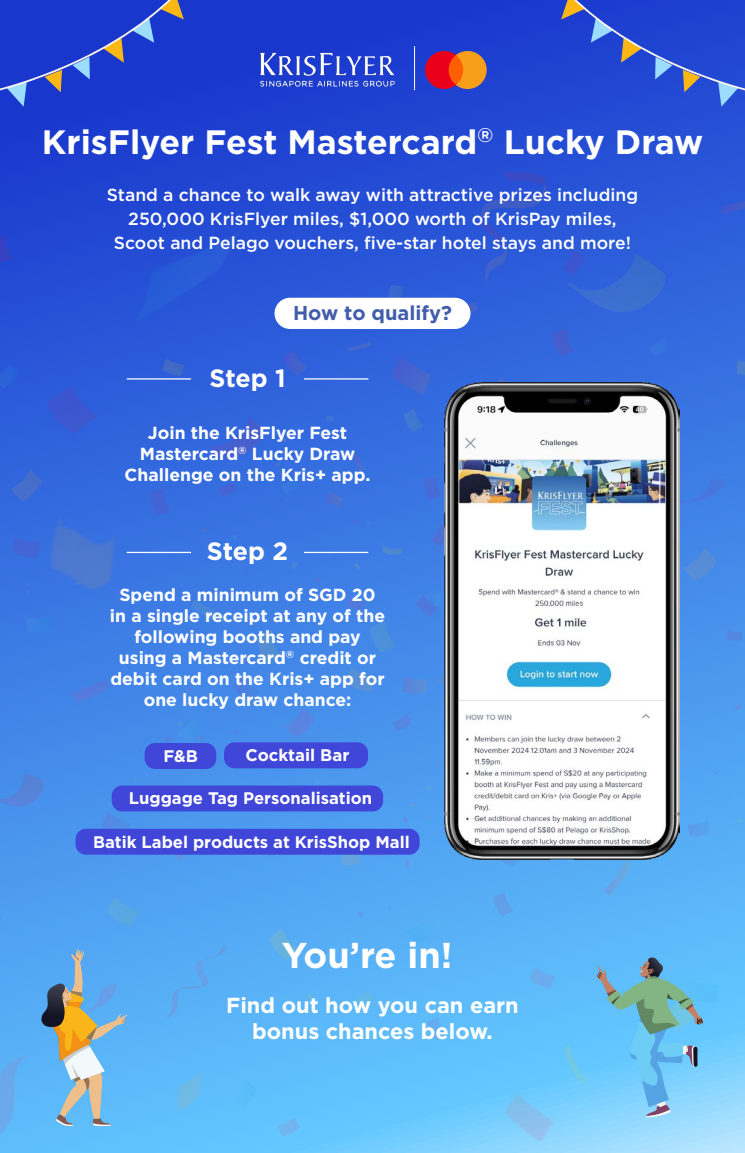
<style>
.page{position:relative;width:745px;height:1153px;background:#fff}
.page>*{position:absolute;margin:0;border:0;box-sizing:border-box;transform-origin:0 0}
.t1{font:700 35.88px "Gotham HTF";letter-spacing:-.01em;color:#fff}
.t2{font:700 33.75px "Gotham HTF";color:#fff}
.t3{font:700 25px "Gotham HTF";letter-spacing:-.005em;color:#fff}
.t4{font:700 21.75px/26px "Gotham HTF";color:#fff;text-align:center}
.t5{font:700 20px "Gotham HTF";color:#415caa}
.t6{font:700 17.5px/21px "Gotham HTF";color:#fff;text-align:center}
.t7{font:500 17.5px/23.8px "Gotham HTF";color:#fff;text-align:center}
.t8{font:700 16.75px "Gotham HTF";color:#fff}
</style>
<div class="page">
<div style="left:0;top:0;width:744px;height:1152px;background:linear-gradient(to bottom,#1633cc,#67c9ff)"></div>
<svg style="left:500px;top:859px;width:17px;height:8px"></svg>
<svg style="left:313px;top:777px;width:28px;height:8px"></svg>
<svg style="left:245px;top:783px;width:25px;height:2px"></svg>
<svg style="left:71px;top:678px;width:38px;height:24px"></svg>
<svg style="left:222px;top:854px;width:68px;height:1px"></svg>
<svg style="left:191px;top:599px;width:38px;height:25px"></svg>
<svg style="left:346px;top:596px;width:18px;height:14px"></svg>
<svg style="left:726px;top:630px;width:15px;height:12px"></svg>
<svg style="left:284px;top:707px;width:31px;height:31px"></svg>
<svg style="left:233px;top:675px;width:27px;height:27px"></svg>
<svg style="left:345px;top:667px;width:31px;height:25px"></svg>
<svg style="left:369px;top:621px;width:27px;height:32px"></svg>
<svg style="left:682px;top:548px;width:34px;height:33px"></svg>
<svg style="left:648px;top:337px;width:20px;height:19px"></svg>
<svg style="left:106px;top:896px;width:34px;height:29px"></svg>
<svg style="left:269px;top:928px;width:30px;height:32px"></svg>
<svg style="left:392px;top:714px;width:19px;height:17px"></svg>
<svg style="left:170px;top:854px;width:22px;height:6px"></svg>
<svg style="left:102px;top:811px;width:30px;height:17px"></svg>
<svg style="left:0;top:911px;width:2px;height:15px"></svg>
<svg style="left:160px;top:489px;width:10px;height:26px"></svg>
<svg style="left:0;top:364px;width:19px;height:25px"></svg>
<svg style="left:402px;top:676px;width:25px;height:20px"></svg>
<svg style="left:382px;top:544px;width:20px;height:14px"></svg>
<svg style="left:422px;top:476px;width:19px;height:24px"></svg>
<svg style="left:256px;top:630px;width:24px;height:30px"></svg>
<svg style="left:415px;top:587px;width:29px;height:29px"></svg>
<svg style="left:736px;top:360px;width:8px;height:18px"></svg>
<svg style="left:551px;top:328px;width:22px;height:28px"></svg>
<svg style="left:464px;top:301px;width:13px;height:14px"></svg>
<svg style="left:0;top:235px;width:13px;height:28px"></svg>
<svg style="left:721px;top:196px;width:23px;height:17px"></svg>
<svg style="left:430px;top:523px;width:14px;height:23px"></svg>
<svg style="left:352px;top:989px;width:22px;height:20px"></svg>
<svg style="left:563px;top:1044px;width:24px;height:3px"></svg>
<svg style="left:603px;top:860px;width:27px;height:36px"></svg>
<svg style="left:347px;top:341px;width:24px;height:10px"></svg>
<svg style="left:353px;top:453px;width:12px;height:18px"></svg>
<svg style="left:218px;top:480px;width:19px;height:17px"></svg>
<svg style="left:325px;top:492px;width:18px;height:15px"></svg>
<svg style="left:26px;top:633px;width:24px;height:1px"></svg>
<svg style="left:10px;top:469px;width:32px;height:3px"></svg>
<svg style="left:492px;top:892px;width:21px;height:24px"></svg>
<svg style="left:283px;top:350px;width:24px;height:25px"></svg>
<svg style="left:386px;top:285px;width:18px;height:13px"></svg>
<svg style="left:403px;top:408px;width:20px;height:24px"></svg>
<svg style="left:162px;top:366px;width:23px;height:10px"></svg>
<svg style="left:529px;top:966px;width:26px;height:22px"></svg>
<svg style="left:427px;top:1017px;width:19px;height:23px"></svg>
<svg style="left:277px;top:1116px;width:22px;height:20px"></svg>
<svg style="left:231px;top:1080px;width:25px;height:27px"></svg>
<svg style="left:561px;top:249px;width:104px;height:67px;background:#3364d6"></svg>
<svg style="left:0;top:773px;width:45px;height:36px;background:#4d88e3"></svg>
<svg style="left:401px;top:916px;width:42px;height:27px"></svg>
<svg style="left:390px;top:356px;width:42px;height:40px;background:#3b64d5"></svg>
<svg style="left:46px;top:386px;width:51px;height:48px;background:#345ad5"></svg>
<img style="left:459px;top:1047px;width:139px;height:105px">
<img style="left:89px;top:185px;width:196px;height:181px">
<svg style="left:177px;top:1071px;width:24px;height:39px"></svg>
<svg style="left:208px;top:416px;width:56px;height:45px;background:#3964d7"></svg>
<svg style="left:132px;top:778px;width:5px;height:5px"></svg>
<svg style="left:234px;top:730px;width:4px;height:3px"></svg>
<svg style="left:734px;top:703px;width:7px;height:7px"></svg>
<svg style="left:713px;top:772px;width:5px;height:3px"></svg>
<svg style="left:726px;top:789px;width:8px;height:6px"></svg>
<svg style="left:736px;top:818px;width:7px;height:5px"></svg>
<svg style="left:687px;top:820px;width:22px;height:18px"></svg>
<svg style="left:404px;top:860px;width:6px;height:7px"></svg>
<svg style="left:387px;top:902px;width:6px;height:6px"></svg>
<svg style="left:357px;top:911px;width:6px;height:6px"></svg>
<svg style="left:322px;top:948px;width:5px;height:6px"></svg>
<svg style="left:305px;top:993px;width:7px;height:6px"></svg>
<svg style="left:465px;top:378px;width:56px;height:5px"></svg>
<svg style="left:325px;top:415px;width:7px;height:6px"></svg>
<svg style="left:279px;top:436px;width:8px;height:7px"></svg>
<svg style="left:275px;top:462px;width:5px;height:5px"></svg>
<svg style="left:279px;top:478px;width:19px;height:23px"></svg>
<svg style="left:438px;top:678px;width:6px;height:5px"></svg>
<svg style="left:353px;top:563px;width:7px;height:7px"></svg>
<svg style="left:324px;top:590px;width:6px;height:4px"></svg>
<svg style="left:291px;top:562px;width:6px;height:8px"></svg>
<svg style="left:243px;top:571px;width:5px;height:5px"></svg>
<svg style="left:229px;top:535px;width:8px;height:6px"></svg>
<svg style="left:201px;top:528px;width:6px;height:4px"></svg>
<svg style="left:341px;top:854px;width:51px;height:13px"></svg>
<svg style="left:402px;top:817px;width:6px;height:7px"></svg>
<svg style="left:427px;top:816px;width:4px;height:4px"></svg>
<svg style="left:435px;top:761px;width:4px;height:3px"></svg>
<svg style="left:410px;top:803px;width:5px;height:3px"></svg>
<svg style="left:244px;top:660px;width:6px;height:5px"></svg>
<svg style="left:186px;top:687px;width:5px;height:4px"></svg>
<svg style="left:165px;top:713px;width:42px;height:30px"></svg>
<svg style="left:426px;top:785px;width:5px;height:5px"></svg>
<svg style="left:315px;top:578px;width:5px;height:4px"></svg>
<svg style="left:331px;top:556px;width:6px;height:5px"></svg>
<svg style="left:353px;top:519px;width:5px;height:6px"></svg>
<svg style="left:366px;top:521px;width:4px;height:6px"></svg>
<svg style="left:0;top:1054px;width:29px;height:91px;background:#60b2f4"></svg>
<svg style="left:165px;top:946px;width:61px;height:72px;background:#57adf4"></svg>
<svg style="left:679px;top:460px;width:47px;height:45px;background:#417de2"></svg>
<svg style="left:480px;top:170px;width:66px;height:115px;background:#2c56d4"></svg>
<img style="left:6px;top:472px;width:154px;height:161px">
<div style="left:274px;top:298px;width:196px;height:31px;background:#fff;border-radius:16px"></div>
<div style="left:144px;top:743px;width:72px;height:26px;background:#3f46d8;border-radius:10px"></div>
<div style="left:224px;top:742px;width:144px;height:26px;background:#3f46d8;border-radius:10px"></div>
<div style="left:75px;top:828px;width:344px;height:26px;background:#3f46d8;border-radius:10px"></div>
<div style="left:112px;top:785px;width:271px;height:26px;background:#3f46d8;border-radius:10px"></div>
<svg style="left:41px;top:948px;width:87px;height:178px;background:#7eadca"></svg>
<svg style="left:596px;top:957px;width:122px;height:160px;background:#70bee3"></svg>
<svg style="left:533px;top:0;width:211px;height:107px;background:#2c4dcd"></svg>
<svg style="left:0;top:0;width:211px;height:107px;background:#2642c9"></svg>
<hr style="left:127px;top:378px;width:64px;height:1px;background:#fff">
<hr style="left:304px;top:378px;width:64px;height:1px;background:#fff">
<hr style="left:127px;top:552px;width:64px;height:1px;background:#fff">
<hr style="left:304px;top:552px;width:64px;height:1px;background:#fff">
<img style="left:258px;top:50px;width:137px;height:40px">
<svg style="left:425px;top:51px;width:61px;height:38px;background:#d24e33"></svg>
<hr style="left:414px;top:46px;width:1px;height:44px;background:#fff">
<img style="left:444px;top:383px;width:235px;height:476px">
<h2 class="t2" style="left:42px;top:122px;width:662px">KrisFlyer Fest Mastercard<sup>®</sup> Lucky Draw</h2>
<p class="t7" style="left:107px;top:183px;width:532px">Stand a chance to walk away with attractive prizes including<br>250,000 KrisFlyer miles, $1,000 worth of KrisPay miles,<br>Scoot and Pelago vouchers, five-star hotel stays and more!</p>
<p class="t5" style="left:293px;top:301px;width:160px">How to qualify?</p>
<h3 class="t3" style="left:209px;top:364px;width:78px">Step 1</h3>
<p class="t6" style="left:125px;top:422px;width:247px">Join the KrisFlyer Fest<br>Mastercard<sup>®</sup> Lucky Draw<br>Challenge on the Kris+ app.</p>
<h3 class="t3" style="left:207px;top:536px;width:83px">Step 2</h3>
<p class="t6" style="left:110px;top:583px;width:276px">Spend a minimum of SGD 20 in a single receipt at any of the following booths and pay using a Mastercard<sup>®</sup> credit or debit card on the Kris+ app for one lucky draw chance:</p>
<p class="t8" style="left:163px;top:746px;width:36px">F&amp;B</p>
<p class="t8" style="left:245px;top:745px;width:105px">Cocktail Bar</p>
<p class="t8" style="left:129px;top:788px;width:244px">Luggage Tag Personalisation</p>
<p class="t8" style="left:93px;top:832px;width:318px">Batik Label products at KrisShop Mall</p>
<h1 class="t1" style="left:281px;top:934px;width:172px">You’re in!</h1>
<p class="t4" style="left:226px;top:991px;width:294px">Find out how you can earn bonus chances below.</p>
</div>
